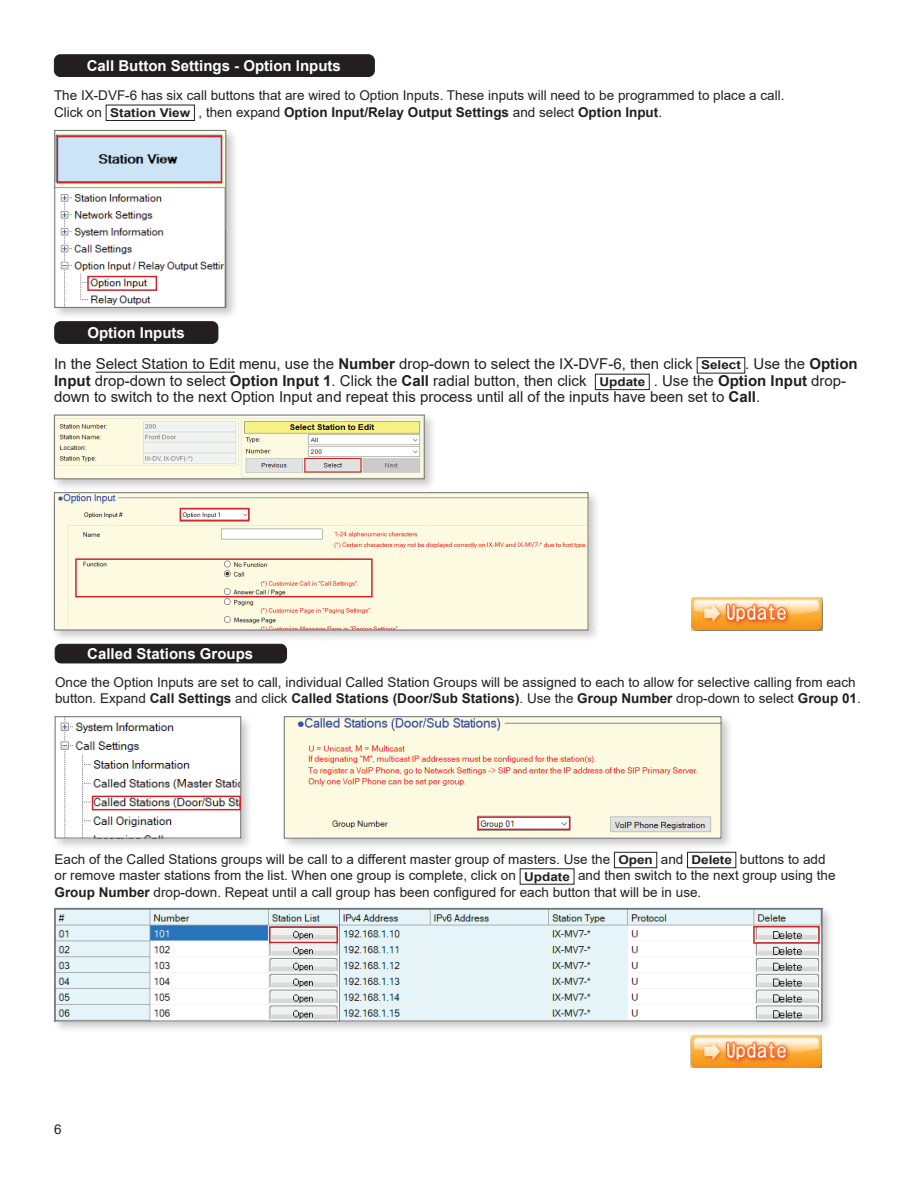
<style>
.page{position:relative;width:918px;height:1188px;background:#fff}
.page>*{position:absolute;margin:0;border:0;box-sizing:border-box;transform-origin:0 0}
.t1{font:15px/16.5px "Arial";color:#231f20}
.t2{font:700 15px "Arial";color:#fff}
.t3{font:13.5px/16.5px "Arial";color:#231f20}
.s1{font-weight:700;font-size:12.15px}
.s2{font-weight:700}
</style>
<div class="page">
<img style="left:691px;top:1035px;width:131px;height:33px">
<div style="left:614px;top:852px;width:43px;height:16px;border:1px solid #231f20"></div>
<div style="left:687px;top:852px;width:49px;height:16px;border:1px solid #231f20"></div>
<div style="left:51px;top:905px;width:784px;height:129px;background:#231f20;opacity:.25"></div>
<img style="left:57px;top:910px;width:763px;height:109px">
<div style="left:55px;top:908px;width:767px;height:113px;border:1px solid #6c6d70"></div>
<div style="left:269px;top:926px;width:69px;height:17px;border:2px solid #d1232a"></div>
<div style="left:753px;top:926px;width:67px;height:18px;border:2px solid #d1232a"></div>
<div style="left:106px;top:105px;width:89px;height:16px;border:1px solid #231f20"></div>
<div style="left:51px;top:127px;width:188px;height:193px;background:#231f20;opacity:.25"></div>
<img style="left:56px;top:132px;width:168px;height:174px">
<div style="left:54px;top:130px;width:172px;height:178px;border:1px solid #6c6d70"></div>
<div style="left:87px;top:276px;width:70px;height:15px;border:2px solid #d1232a"></div>
<div style="left:57px;top:136px;width:165px;height:47px;border:2px solid #d1232a"></div>
<div style="left:54px;top:55px;width:320px;height:21px;background:#231f20;border-radius:6px"></div>
<div style="left:54px;top:54px;width:321px;height:23px;border:1px solid #231f20;border-radius:6px"></div>
<hr style="left:96px;top:372px;width:139px;height:1px;background:#231f20">
<div style="left:697px;top:357px;width:48px;height:17px;border:1px solid #231f20"></div>
<div style="left:595px;top:374px;width:55px;height:16px;border:1px solid #231f20"></div>
<div style="left:51px;top:412px;width:386px;height:80px;background:#231f20;opacity:.25"></div>
<img style="left:56px;top:417px;width:367px;height:60px">
<div style="left:54px;top:415px;width:371px;height:64px;border:1px solid #6c6d70"></div>
<div style="left:304px;top:458px;width:58px;height:15px;border:1px solid #d1232a"></div>
<img style="left:691px;top:597px;width:131px;height:33px">
<div style="left:51px;top:489px;width:550px;height:154px;background:#231f20;opacity:.25"></div>
<img style="left:56px;top:494px;width:530px;height:134px">
<div style="left:54px;top:492px;width:534px;height:138px;border:1px solid #6c6d70"></div>
<div style="left:75px;top:558px;width:298px;height:39px;border:2px solid #d1232a"></div>
<div style="left:180px;top:508px;width:70px;height:14px;border:2px solid #d1232a"></div>
<div style="left:55px;top:322px;width:163px;height:21px;background:#231f20;border-radius:6px"></div>
<div style="left:54px;top:321px;width:164px;height:23px;border:1px solid #231f20;border-radius:6px"></div>
<div style="left:55px;top:644px;width:232px;height:19px;background:#231f20;border-radius:6px"></div>
<div style="left:55px;top:644px;width:232px;height:19px;border:1px solid #231f20;border-radius:6px"></div>
<div style="left:52px;top:713px;width:202px;height:138px;background:#231f20;opacity:.25"></div>
<img style="left:57px;top:718px;width:182px;height:118px">
<div style="left:55px;top:716px;width:186px;height:122px;border:1px solid #6c6d70"></div>
<div style="left:281px;top:713px;width:453px;height:138px;background:#231f20;opacity:.25"></div>
<img style="left:286px;top:718px;width:433px;height:119px">
<div style="left:284px;top:716px;width:437px;height:123px;border:1px solid #6c6d70"></div>
<div style="left:477px;top:816px;width:93px;height:14px;border:2px solid #d1232a"></div>
<div style="left:92px;top:796px;width:149px;height:14px;border:2px solid #d1232a"></div>
<p class="t2" style="left:87px;top:55px;width:256px">Call Button Settings - Option Inputs</p>
<p class="t3" style="left:54px;top:87px;width:732px">The IX-DVF-6 has six call buttons that are wired to Option Inputs. These inputs will need to be programmed to place a call.<br>Click on <span class="s1">Station View</span> , then expand <span class="s2">Option Input/Relay Output Settings</span> and select <span class="s2">Option Input</span>.</p>
<p class="t2" style="left:87px;top:322px;width:99px">Option Inputs</p>
<p class="t1" style="left:54px;top:356px;width:805px">In the Select Station to Edit menu, use the <span class="s2">Number</span> drop-down to select the IX-DVF-6, then click <span class="s1">Select</span> . Use the <span class="s2">Option<br>Input</span> drop-down to select <span class="s2">Option Input 1</span>. Click the <span class="s2">Call</span> radial button, then click <span class="s1">Update</span> . Use the <span class="s2">Option Input</span> drop&shy;down to switch to the next Option Input and repeat this process until all of the inputs have been set to <span class="s2">Call</span>.</p>
<p class="t2" style="left:87px;top:643px;width:167px">Called Stations Groups</p>
<p class="t3" style="left:55px;top:673px;width:807px">Once the Option Inputs are set to call, individual Called Station Groups will be assigned to each to allow for selective calling from each button. Expand <span class="s2">Call Settings</span> and click <span class="s2">Called Stations (Door/Sub Stations)</span>. Use the <span class="s2">Group Number</span> drop-down to select <span class="s2">Group 01</span>.</p>
<p class="t3" style="left:55px;top:851px;width:783px">Each of the Called Stations groups will be call to a different master group of masters. Use the <span class="s1">Open</span> and <span class="s1">Delete</span> buttons to add or remove master stations from the list. When one group is complete, click on <span class="s1">Update</span> and then switch to the next group using the<br><span class="s2">Group Number</span> drop-down. Repeat until a call group has been configured for each button that will be in use.</p>
<p class="t3" style="left:54px;top:1121px;width:9px">6</p>
</div>
